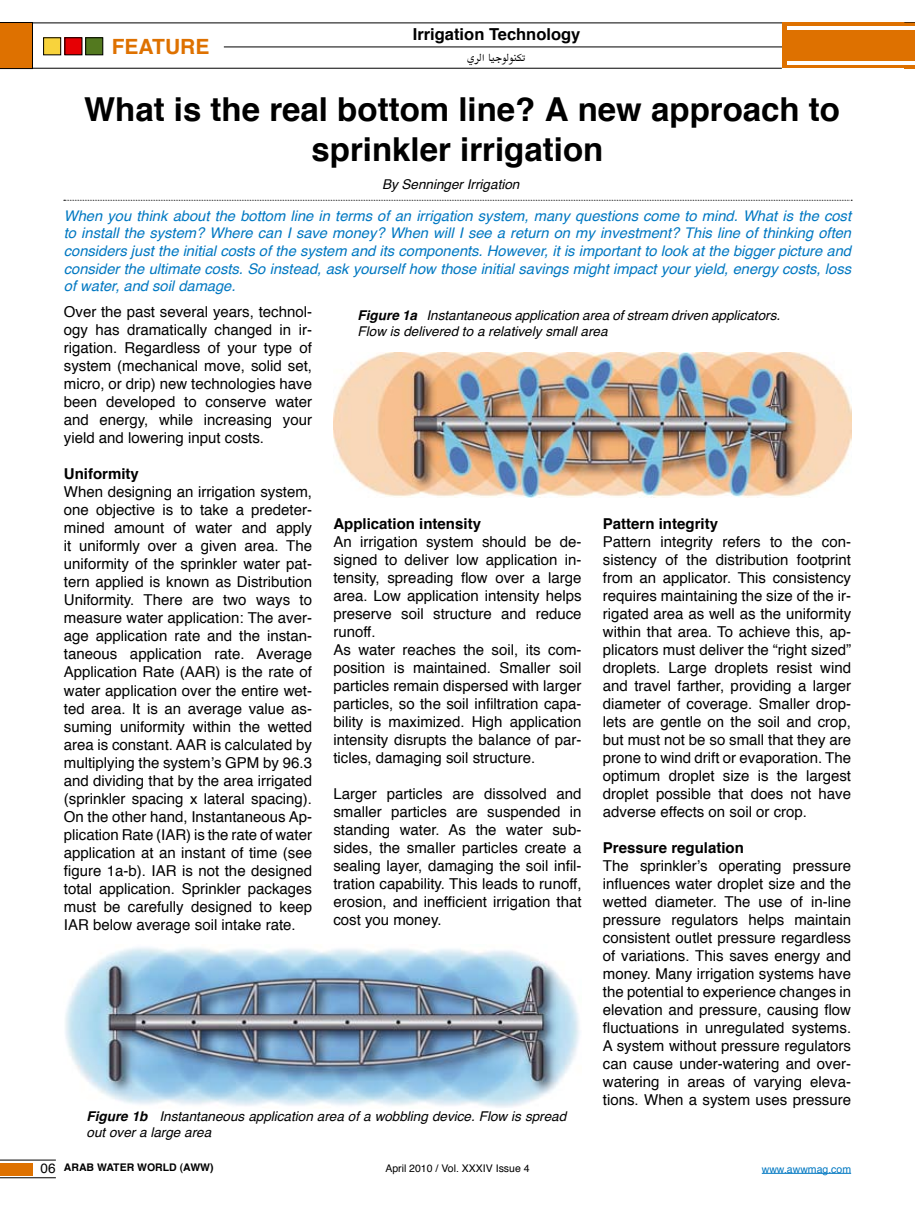
<style>
.page{position:relative;width:915px;height:1212px;background:#fff}
.page>*{position:absolute;margin:0;border:0;box-sizing:border-box;transform-origin:0 0}
.t1{font:700 33px/39.6px "Helvetica";color:#000;text-align:center}
.t2{font:700 21px "Helvetica";color:#de7100}
.t3{font:700 16.5px "Helvetica";color:#000}
.t4{font:15px/18px "Helvetica";color:#000;text-align:justify}
.t5{font:700 15px "Helvetica";color:#000}
.t6{font:15px "Akhbar";color:#000}
.t7{font:italic 14.7px/17.7px "Helvetica";color:#0078c2;text-align:justify}
.t8{font:italic 13.5px/16.2px "Helvetica";color:#000}
.t9{font:10.5px "Helvetica";color:#000}
.t10{font:700 10.5px "Helvetica";color:#000}
.t11{font:10.5px "Helvetica";color:#0078c2}
.s1{font-weight:700}
.s2{font-weight:400;font-size:13.5px}
</style>
<div class="page">
<div style="left:0;top:1163px;width:33px;height:12px;background:#de7100"></div>
<svg style="left:0;top:22px;width:33px;height:47px;background:#ce6800"></svg>
<hr style="left:33px;top:23px;width:749px;height:1px;background:#000">
<hr style="left:224px;top:47px;width:558px;height:1px;background:#000">
<div style="left:44px;top:38px;width:17px;height:17px;background:#f8d33c"></div>
<div style="left:43px;top:38px;width:18px;height:17px;border:1px solid #000"></div>
<div style="left:65px;top:38px;width:17px;height:17px;background:#e60004"></div>
<div style="left:86px;top:38px;width:17px;height:17px;background:#53791f"></div>
<div style="left:85px;top:38px;width:18px;height:17px;border:1px solid #000"></div>
<hr style="left:0;top:1160px;width:56px;height:1px;background:#000">
<hr style="left:33px;top:68px;width:748px;height:1px;background:#000">
<hr style="left:0;top:1177px;width:56px;height:1px;background:#000">
<div style="left:781px;top:23px;width:133px;height:45px;background:#de7100"></div>
<hr style="left:787px;top:61px;width:127px;height:3px;background:#fff">
<hr style="left:787px;top:27px;width:127px;height:3px;background:#fff">
<hr style="left:761px;top:1173px;width:89px;height:1px;background:#0078c2">
<svg style="left:904px;top:64px;width:10px;height:5px"></svg>
<svg style="left:64px;top:200px;width:787px;height:1px"></svg>
<img style="left:333px;top:352px;width:517px;height:146px">
<img style="left:65px;top:947px;width:515px;height:161px">
<h2 class="t2" style="left:112px;top:30px;width:14px">feat</h2>
<h2 class="t2" style="left:165px;top:30px;width:43px">ure</h2>
<p class="t3" style="left:412px;top:21px;width:169px">Irrigation Technology</p>
<p class="t6" style="left:467px;top:47px;width:60px">تكنولوجياالري</p>
<h1 class="t1" style="left:84px;top:90px;width:757px">What is the real bottom line? A new approach to sprinkler irrigation</h1>
<p class="t8" style="left:382px;top:176px;width:139px">By Senninger Irrigation</p>
<p class="t7" style="left:64px;top:207px;width:788px">When you think about the bottom line in terms of an irrigation system, many questions come to mind. What is the cost to install the system? Where can I save money? When will I see a return on my investment? This line of thinking often considers just the initial costs of the system and its components. However, it is important to look at the bigger picture and consider the ultimate costs. So instead, ask yourself how those initial savings might impact your yield, energy costs, loss of water, and soil damage.</p>
<p class="t8" style="left:357px;top:307px;width:424px"><span class="s1">Figure 1a</span> Instantaneous application area of stream driven applicators.<br>Flow is delivered to a relatively small area</p>
<p class="t4" style="left:64px;top:304px;width:250px">Over the past several years, technol&shy;ogy has dramatically changed in ir&shy;rigation. Regardless of your type of system (mechanical move, solid set, micro, or drip) new technologies have been developed to conserve water and energy, while increasing your yield and lowering input costs.</p>
<p class="t5" style="left:64px;top:462px;width:77px">Uniformity</p>
<p class="t4" style="left:64px;top:484px;width:250px">When designing an irrigation system, one objective is to take a predeter&shy;mined amount of water and apply it uniformly over a given area. The uniformity of the sprinkler water pat&shy;tern applied is known as Distribution Uniformity. There are two ways to measure water application: The aver&shy;age application rate and the instan&shy;taneous application rate. Average Application Rate (AAR) is the rate of water application over the entire wet&shy;ted area. It is an average value as&shy;suming uniformity within the wetted area is constant. AAR is calculated by multiplying the system’s GPM by 96.3 and dividing that by the area irrigated (sprinkler spacing x lateral spacing).<br>On the other hand, Instantaneous Ap&shy;plication Rate (IAR) is the rate of water application at an instant of time (see figure 1a-b). IAR is not the designed total application. Sprinkler packages must be carefully designed to keep IAR below average soil intake rate.</p>
<p class="t5" style="left:333px;top:512px;width:149px">Application intensity</p>
<p class="t4" style="left:333px;top:533px;width:250px;text-align:left">An irrigation system should be de&shy;signed to deliver low application in&shy;tensity, spreading flow over a large area. Low application intensity helps preserve soil structure and reduce runoff.<br>As water reaches the soil, its com&shy;position is maintained. Smaller soil particles remain dispersed with larger particles, so the soil infiltration capa&shy;bility is maximized. High application intensity disrupts the balance of par&shy;ticles, damaging soil structure.</p>
<p class="t4" style="left:333px;top:785px;width:250px">Larger particles are dissolved and smaller particles are suspended in standing water. As the water sub&shy;sides, the smaller particles create a sealing layer, damaging the soil infil&shy;tration capability. This leads to runoff, erosion, and inefficient irrigation that cost you money.</p>
<p class="t5" style="left:602px;top:512px;width:117px">Pattern integrity</p>
<p class="t4" style="left:602px;top:533px;width:250px">Pattern integrity refers to the con&shy;sistency of the distribution footprint from an applicator. This consistency requires maintaining the size of the ir&shy;rigated area as well as the uniformity within that area. To achieve this, ap&shy;plicators must deliver the “right sized” droplets. Large droplets resist wind and travel farther, providing a larger diameter of coverage. Smaller drop&shy;lets are gentle on the soil and crop, but must not be so small that they are prone to wind drift or evaporation. The optimum droplet size is the largest droplet possible that does not have adverse effects on soil or crop.</p>
<p class="t5" style="left:602px;top:836px;width:142px">Pressure regulation</p>
<p class="t4" style="left:602px;top:857px;width:250px">The sprinkler’s operating pressure influences water droplet size and the wetted diameter. The use of in-line pressure regulators helps maintain consistent outlet pressure regardless of variations. This saves energy and money. Many irrigation systems have the potential to experience changes in elevation and pressure, causing flow fluctuations in unregulated systems.<br>A system without pressure regulators can cause under-watering and over&shy;watering in areas of varying eleva&shy;tions. When a system uses pressure</p>
<p class="t8" style="left:86px;top:1109px;width:481px"><span class="s1">Figure 1b</span> Instantaneous application area of a wobbling device. Flow is spread out over a large area</p>
<p class="t10" style="left:41px;top:1159px;width:74px"><span class="s2">06</span> Arab Wate</p>
<p class="t10" style="left:127px;top:1159px;width:88px">r Wo rl d (AWW)</p>
<p class="t9" style="left:385px;top:1160px;width:146px">April 2010 / Vol. XXXIV Issue 4</p>
<p class="t11" style="left:761px;top:1161px;width:91px">www.awwmag.com</p>
</div>
